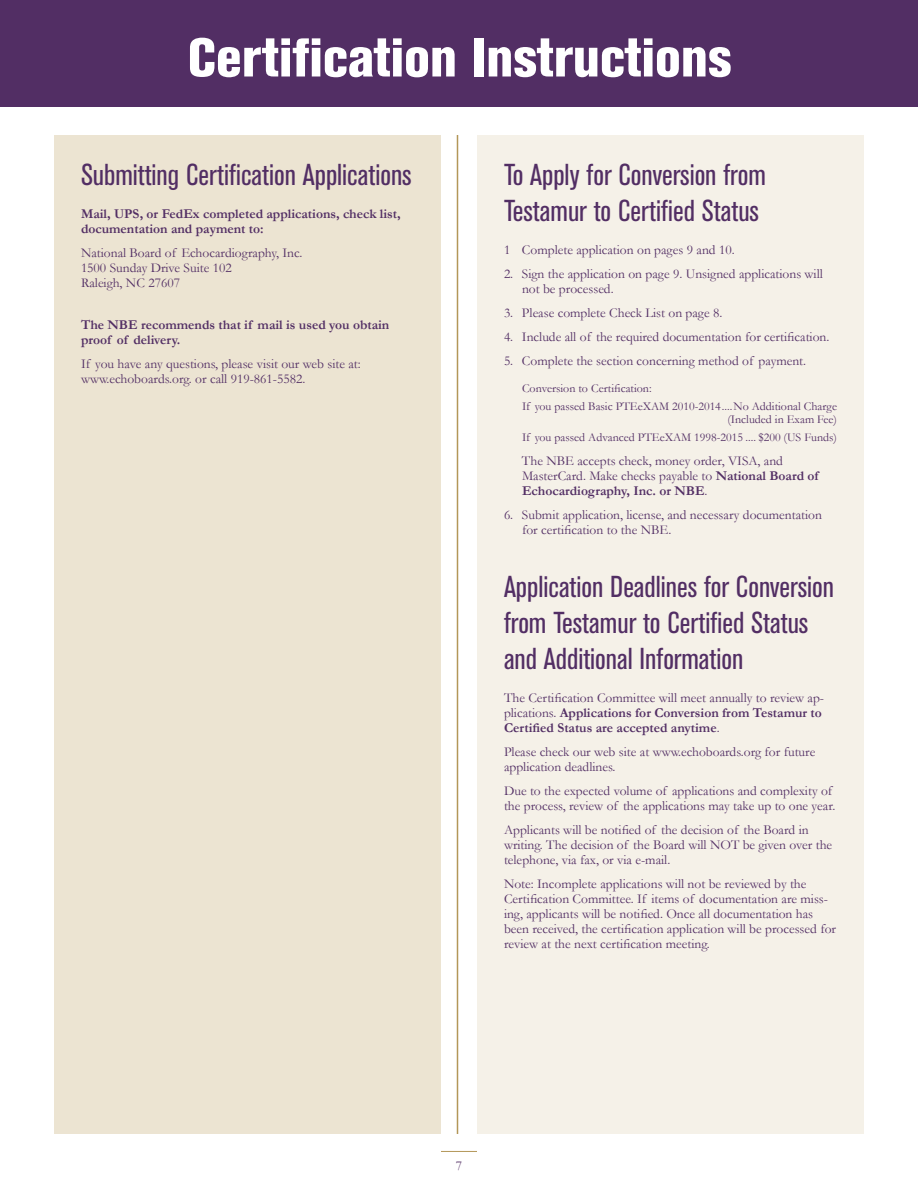
<style>
.page{position:relative;width:918px;height:1188px;background:#fff}
.page>*{position:absolute;margin:0;border:0;box-sizing:border-box;transform-origin:0 0}
.Section_Head{font:800 condensed 54px "Akzidenz Grotesk BE";color:#fff}
.Sub_1{font:condensed 30px/36px "Akzidenz Grotesk BE";color:#522e64}
.Body_text{font:13.5px/15px "Garamond";color:#522e64}
.Hang{font:13.5px/15px "Garamond";color:#522e64}
.Body_text-2{font:700 13.5px/15px "Garamond";color:#522e64}
.Body_text_Bold{font:700 13.5px/15px "Garamond";color:#522e64}
.Body_text-3{font:12px/13.5px "Garamond";color:#522e64;text-align:right}
.s1{font-weight:700}
.s2{font-weight:400}
</style>
<div class="page">
<div style="left:0;top:0;width:918px;height:107px;background:#522e64"></div>
<hr style="left:441px;top:1151px;width:36px;height:1px;background:#b39758">
<div style="left:477px;top:135px;width:387px;height:999px;background:#f5f1e8"></div>
<div style="left:54px;top:135px;width:387px;height:999px;background:#ece4d2"></div>
<hr style="left:457px;top:135px;width:1px;height:999px;background:#b39758">
<p class="Section_Head" style="left:188px;top:26px;width:545px">Certification Instructions</p>
<p class="Sub_1" style="left:81px;top:157px;width:332px">Submitting Certification Applications</p>
<p class="Body_text_Bold" style="left:81px;top:206px;width:321px">Mail, UPS, or FedEx completed applications, check list, documentation and payment to:</p>
<p class="Body_text" style="left:81px;top:245px;width:223px">National Board of Echocardiography, Inc.<br>1500 Sunday Drive Suite 102<br>Raleigh, NC 27607</p>
<p class="Body_text_Bold" style="left:81px;top:317px;width:310px">The NBE recommends that if mail is used you obtain proof of delivery.</p>
<p class="Body_text" style="left:81px;top:356px;width:281px">If you have any questions, please visit our web site at: www.echoboards.org. or call 919-861-5582.</p>
<p class="Sub_1" style="left:504px;top:157px;width:263px">To Apply for Conversion from<br>Testamur to Certified Status</p>
<p class="Hang" style="left:504px;top:242px;width:232px">1 Complete application on pages 9 and 10.</p>
<p class="Hang" style="left:522px;top:266px;width:302px;text-indent:-18px">2. Sign the application on page 9. Unsigned applications will not be processed.</p>
<p class="Hang" style="left:504px;top:305px;width:220px">3. Please complete Check List on page 8.</p>
<p class="Hang" style="left:504px;top:329px;width:327px">4. Include all of the required documentation for certification.</p>
<p class="Hang" style="left:504px;top:353px;width:304px">5. Complete the section concerning method of payment.</p>
<p class="Body_text-3" style="left:522px;top:381px;width:131px">Conversion to Certification:</p>
<p class="Body_text-3" style="left:522px;top:399px;width:317px">If you passed Basic PTEeXAM 2010-2014....No Additional Charge (Included in Exam Fee)</p>
<p class="Body_text-3" style="left:522px;top:430px;width:317px">If you passed Advanced PTEeXAM 1998-2015 .... $200 (US Funds)</p>
<p class="Hang" style="left:522px;top:453px;width:298px">The NBE accepts check, money order, VISA, and<br>MasterCard. Make checks payable to <span class="s1">National Board of<br>Echocardiography, Inc. or NBE</span>.</p>
<p class="Hang" style="left:522px;top:507px;width:301px;text-indent:-18px">6. Submit application, license, and necessary documentation for certification to the NBE.</p>
<p class="Sub_1" style="left:504px;top:569px;width:332px">Application Deadlines for Conversion from Testamur to Certified Status and Additional Information</p>
<p class="Body_text-2" style="left:504px;top:690px;width:322px"><span class="s2">The Certification Committee will meet annually to review ap&shy;plications.</span> Applications for Conversion from Testamur to<br>Certified Status are accepted anytime<span class="s2">.</span></p>
<p class="Body_text" style="left:504px;top:744px;width:313px">Please check our web site at www.echoboards.org for future application deadlines.</p>
<p class="Body_text" style="left:504px;top:783px;width:333px">Due to the expected volume of applications and complexity of the process, review of the applications may take up to one year.</p>
<p class="Body_text" style="left:504px;top:822px;width:330px">Applicants will be notified of the decision of the Board in writing. The decision of the Board will NOT be given over the telephone, via fax, or via e-mail.</p>
<p class="Body_text" style="left:504px;top:876px;width:334px">Note: Incomplete applications will not be reviewed by the Certification Committee. If items of documentation are miss&shy;ing, applicants will be notified. Once all documentation has been received, the certification application will be processed for review at the next certification meeting.</p>
<p class="Body_text" style="left:456px;top:1158px;width:8px">7</p>
</div>
